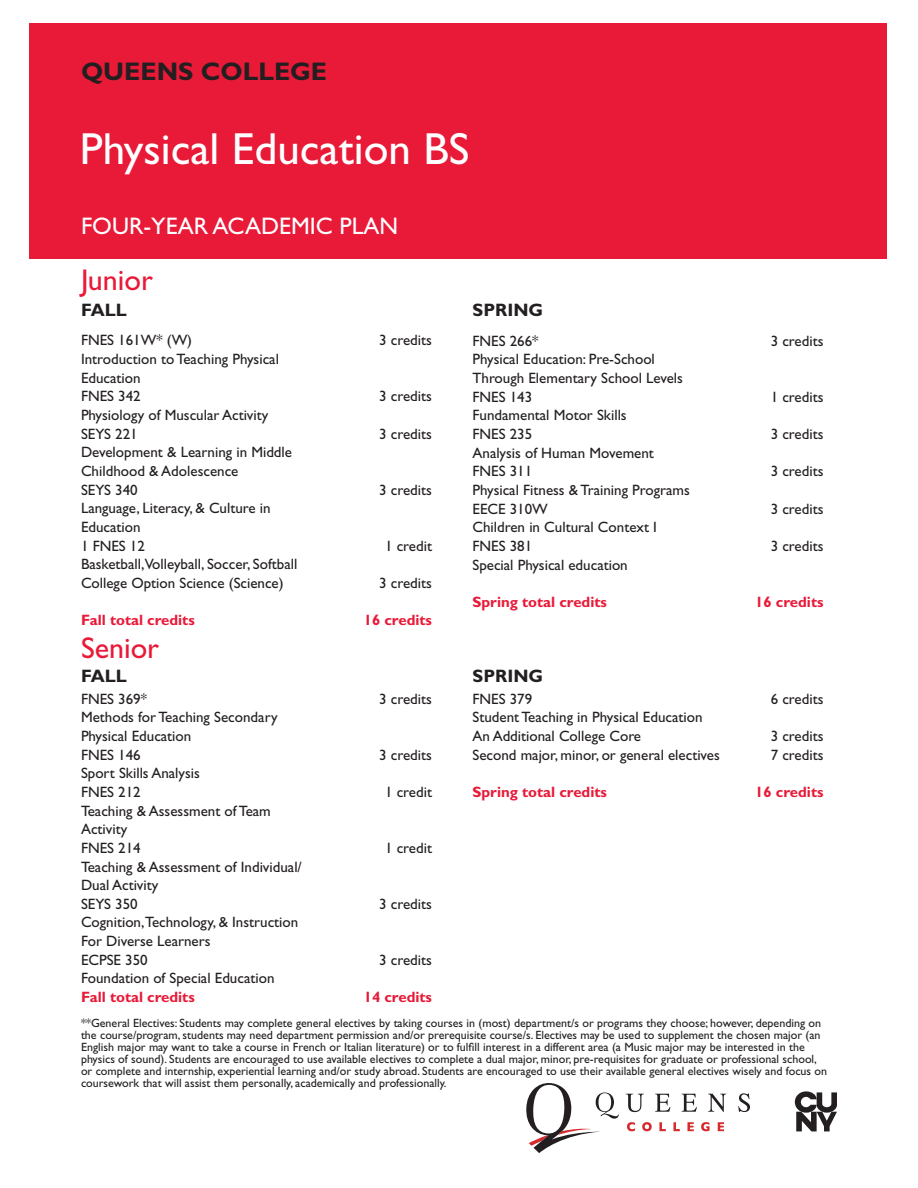
<style>
.page{position:relative;width:918px;height:1188px;background:#fff}
.page>*{position:absolute;margin:0;border:0;box-sizing:border-box;transform-origin:0 0}
.t1{font:45px "Gill Sans Std";color:#fff}
.t2{font:30px "Gill Sans Std";color:#e91938}
.t3{font:700 25.5px "Gill Sans Std";color:#231f20}
.t4{font:24px "Gill Sans Std";color:#fff}
.t5{font:700 18px "Gill Sans Std";color:#231f20}
.fall_Spring_tab{font:15px "Gill Sans Std";color:#231f20}
.fall_Spring_tab-2{font:700 15px "Gill Sans Std";color:#e91938}
.t6{font:12px/12px "Gill Sans Std";color:#231f20}
</style>
<div class="page">
<div style="left:29px;top:24px;width:858px;height:235px;background:#e91938"></div>
<svg style="left:627px;top:1122px;width:8px;height:9px"></svg>
<svg style="left:642px;top:1122px;width:10px;height:9px"></svg>
<svg style="left:659px;top:1122px;width:7px;height:9px"></svg>
<svg style="left:673px;top:1122px;width:7px;height:9px"></svg>
<svg style="left:687px;top:1122px;width:7px;height:9px"></svg>
<svg style="left:701px;top:1122px;width:9px;height:9px"></svg>
<svg style="left:718px;top:1122px;width:6px;height:9px"></svg>
<svg style="left:626px;top:1094px;width:18px;height:18px"></svg>
<svg style="left:655px;top:1094px;width:15px;height:18px"></svg>
<svg style="left:682px;top:1094px;width:15px;height:18px"></svg>
<svg style="left:708px;top:1094px;width:18px;height:18px"></svg>
<svg style="left:738px;top:1093px;width:12px;height:19px"></svg>
<svg style="left:526px;top:1083px;width:93px;height:70px"></svg>
<svg style="left:795px;top:1091px;width:42px;height:40px"></svg>
<h3 class="t3" style="left:81px;top:57px;width:248px">QUEENS COLLEGE</h3>
<h1 class="t1" style="left:80px;top:123px;width:391px">Physical Education BS</h1>
<h3 class="t4" style="left:81px;top:212px;width:319px">FOUR-YEAR ACADEMIC PLAN</h3>
<p class="t2" style="left:81px;top:262px;width:73px">Junior</p>
<p class="t5" style="left:81px;top:299px;width:47px">FALL</p>
<p class="t5" style="left:472px;top:299px;width:72px">SPRING</p>
<p class="fall_Spring_tab" style="left:81px;top:332px;width:113px">FNES 161W* (W)</p>
<p class="fall_Spring_tab" style="left:379px;top:332px;width:54px">3 credits</p>
<p class="fall_Spring_tab" style="left:81px;top:350px;width:199px">Introduction to Teaching Physical</p>
<p class="fall_Spring_tab" style="left:81px;top:369px;width:61px">Education</p>
<p class="fall_Spring_tab" style="left:81px;top:388px;width:61px">FNES 342</p>
<p class="fall_Spring_tab" style="left:379px;top:388px;width:54px">3 credits</p>
<p class="fall_Spring_tab" style="left:81px;top:406px;width:189px">Physiology of Muscular Activity</p>
<p class="fall_Spring_tab" style="left:81px;top:425px;width:58px">SEYS 221</p>
<p class="fall_Spring_tab" style="left:379px;top:425px;width:54px">3 credits</p>
<p class="fall_Spring_tab" style="left:81px;top:444px;width:213px">Development &amp; Learning in Middle</p>
<p class="fall_Spring_tab" style="left:81px;top:462px;width:159px">Childhood &amp; Adolescence</p>
<p class="fall_Spring_tab" style="left:81px;top:481px;width:58px">SEYS 340</p>
<p class="fall_Spring_tab" style="left:379px;top:481px;width:54px">3 credits</p>
<p class="fall_Spring_tab" style="left:81px;top:500px;width:191px">Language, Literacy, &amp; Culture in</p>
<p class="fall_Spring_tab" style="left:81px;top:518px;width:61px">Education</p>
<p class="fall_Spring_tab" style="left:81px;top:537px;width:65px">1 FNES 12</p>
<p class="fall_Spring_tab" style="left:385px;top:537px;width:48px">1 credit</p>
<p class="fall_Spring_tab" style="left:81px;top:556px;width:218px">Basketball,Volleyball, Soccer, Softball</p>
<p class="fall_Spring_tab" style="left:81px;top:574px;width:204px">College Option Science (Science)</p>
<p class="fall_Spring_tab" style="left:379px;top:574px;width:54px">3 credits</p>
<p class="fall_Spring_tab-2" style="left:81px;top:611px;width:115px">Fall total credits</p>
<p class="fall_Spring_tab-2" style="left:364px;top:611px;width:70px">16 credits</p>
<p class="fall_Spring_tab" style="left:472px;top:332px;width:68px">FNES 266*</p>
<p class="fall_Spring_tab" style="left:771px;top:332px;width:54px">3 credits</p>
<p class="fall_Spring_tab" style="left:472px;top:351px;width:184px">Physical Education: Pre-School</p>
<p class="fall_Spring_tab" style="left:472px;top:369px;width:212px">Through Elementary School Levels</p>
<p class="fall_Spring_tab" style="left:472px;top:388px;width:61px">FNES 143</p>
<p class="fall_Spring_tab" style="left:771px;top:388px;width:54px">1 credits</p>
<p class="fall_Spring_tab" style="left:472px;top:407px;width:156px">Fundamental Motor Skills</p>
<p class="fall_Spring_tab" style="left:472px;top:425px;width:61px">FNES 235</p>
<p class="fall_Spring_tab" style="left:771px;top:425px;width:54px">3 credits</p>
<p class="fall_Spring_tab" style="left:472px;top:444px;width:183px">Analysis of Human Movement</p>
<p class="fall_Spring_tab" style="left:472px;top:463px;width:61px">FNES 311</p>
<p class="fall_Spring_tab" style="left:771px;top:463px;width:54px">3 credits</p>
<p class="fall_Spring_tab" style="left:472px;top:481px;width:219px">Physical Fitness &amp; Training Programs</p>
<p class="fall_Spring_tab" style="left:472px;top:500px;width:77px">EECE 310W</p>
<p class="fall_Spring_tab" style="left:771px;top:500px;width:54px">3 credits</p>
<p class="fall_Spring_tab" style="left:472px;top:519px;width:186px">Children in Cultural Context I</p>
<p class="fall_Spring_tab" style="left:472px;top:537px;width:61px">FNES 381</p>
<p class="fall_Spring_tab" style="left:771px;top:537px;width:54px">3 credits</p>
<p class="fall_Spring_tab" style="left:472px;top:556px;width:157px">Special Physical education</p>
<p class="fall_Spring_tab-2" style="left:472px;top:593px;width:136px">Spring total credits</p>
<p class="fall_Spring_tab-2" style="left:755px;top:593px;width:70px">16 credits</p>
<p class="t2" style="left:81px;top:631px;width:80px">Senior</p>
<p class="t5" style="left:81px;top:665px;width:47px">FALL</p>
<p class="t5" style="left:472px;top:665px;width:72px">SPRING</p>
<p class="fall_Spring_tab" style="left:81px;top:690px;width:68px">FNES 369*</p>
<p class="fall_Spring_tab" style="left:379px;top:690px;width:54px">3 credits</p>
<p class="fall_Spring_tab" style="left:81px;top:709px;width:198px">Methods for Teaching Secondary</p>
<p class="fall_Spring_tab" style="left:81px;top:727px;width:112px">Physical Education</p>
<p class="fall_Spring_tab" style="left:81px;top:746px;width:61px">FNES 146</p>
<p class="fall_Spring_tab" style="left:379px;top:746px;width:54px">3 credits</p>
<p class="fall_Spring_tab" style="left:81px;top:765px;width:120px">Sport Skills Analysis</p>
<p class="fall_Spring_tab" style="left:81px;top:783px;width:61px">FNES 212</p>
<p class="fall_Spring_tab" style="left:385px;top:783px;width:48px">1 credit</p>
<p class="fall_Spring_tab" style="left:81px;top:802px;width:191px">Teaching &amp; Assessment of Team</p>
<p class="fall_Spring_tab" style="left:81px;top:821px;width:48px">Activity</p>
<p class="fall_Spring_tab" style="left:81px;top:839px;width:61px">FNES 214</p>
<p class="fall_Spring_tab" style="left:385px;top:839px;width:48px">1 credit</p>
<p class="fall_Spring_tab" style="left:81px;top:858px;width:222px">Teaching &amp; Assessment of Individual/</p>
<p class="fall_Spring_tab" style="left:81px;top:877px;width:79px">Dual Activity</p>
<p class="fall_Spring_tab" style="left:81px;top:895px;width:58px">SEYS 350</p>
<p class="fall_Spring_tab" style="left:379px;top:895px;width:54px">3 credits</p>
<p class="fall_Spring_tab" style="left:81px;top:914px;width:219px">Cognition,Technology, &amp; Instruction</p>
<p class="fall_Spring_tab" style="left:81px;top:932px;width:131px">For Diverse Learners</p>
<p class="fall_Spring_tab" style="left:81px;top:951px;width:68px">ECPSE 350</p>
<p class="fall_Spring_tab" style="left:379px;top:951px;width:54px">3 credits</p>
<p class="fall_Spring_tab" style="left:81px;top:970px;width:195px">Foundation of Special Education</p>
<p class="fall_Spring_tab-2" style="left:81px;top:988px;width:115px">Fall total credits</p>
<p class="fall_Spring_tab-2" style="left:364px;top:988px;width:70px">14 credits</p>
<p class="fall_Spring_tab" style="left:472px;top:690px;width:61px">FNES 379</p>
<p class="fall_Spring_tab" style="left:771px;top:690px;width:54px">6 credits</p>
<p class="fall_Spring_tab" style="left:472px;top:709px;width:232px">Student Teaching in Physical Education</p>
<p class="fall_Spring_tab" style="left:472px;top:727px;width:170px">An Additional College Core</p>
<p class="fall_Spring_tab" style="left:771px;top:727px;width:54px">3 credits</p>
<p class="fall_Spring_tab" style="left:472px;top:746px;width:249px">Second major, minor, or general electives</p>
<p class="fall_Spring_tab" style="left:771px;top:746px;width:54px">7 credits</p>
<p class="fall_Spring_tab-2" style="left:472px;top:783px;width:136px">Spring total credits</p>
<p class="fall_Spring_tab-2" style="left:755px;top:783px;width:70px">16 credits</p>
<p class="t6" style="left:81px;top:1017px;width:748px">**General Electives: Students may complete general electives by taking courses in (most) department/s or programs they choose; however, depending on the course/program, students may need department permission and/or prerequisite course/s. Electives may be used to supplement the chosen major (an English major may want to take a course in French or Italian literature) or to fulfill interest in a different area (a Music major may be interested in the physics of sound). Students are encouraged to use available electives to complete a dual major, minor, pre-requisites for graduate or professional school, or complete and internship, experiential learning and/or study abroad. Students are encouraged to use their available general electives wisely and focus on coursework that will assist them personally, academically and professionally.</p>
</div>
